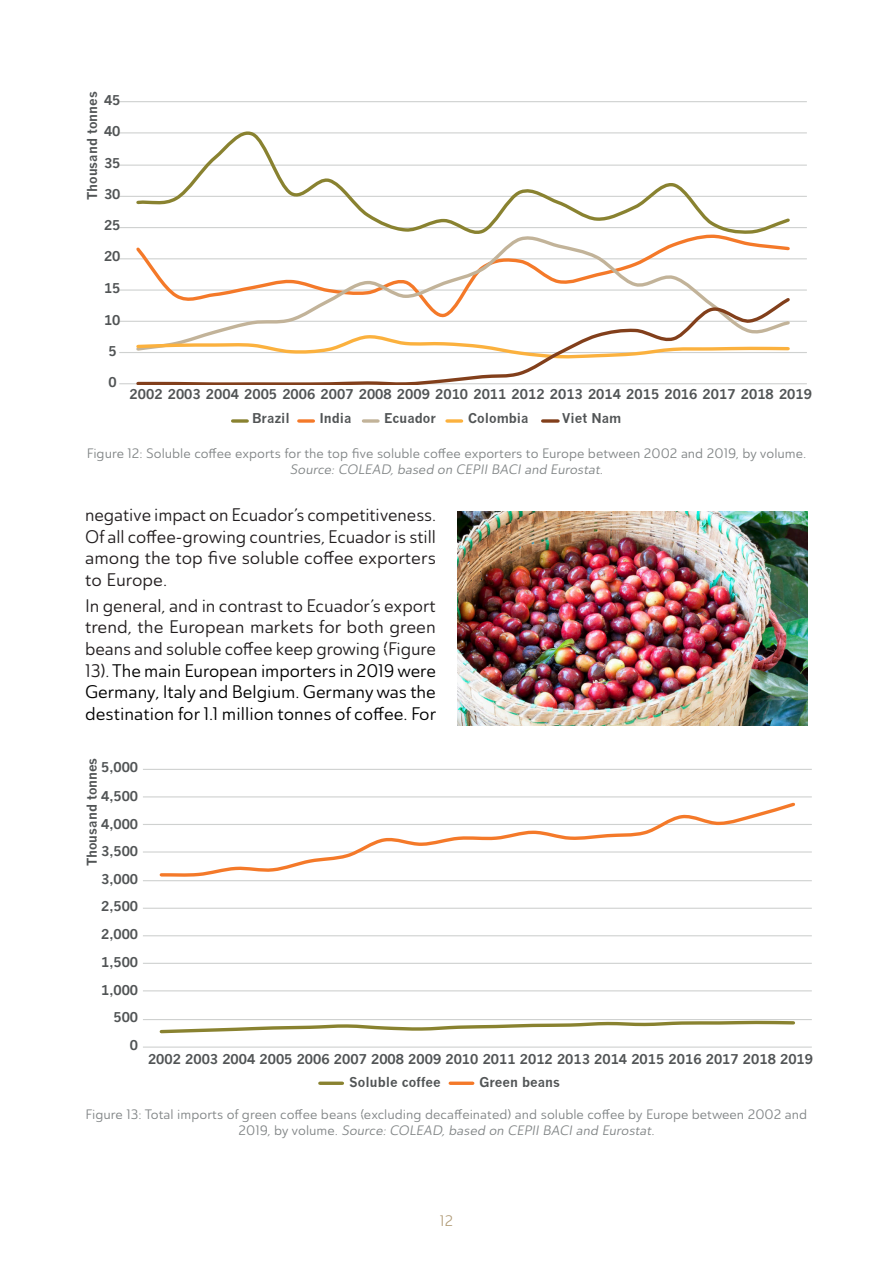
<style>
.page{position:relative;width:893px;height:1263px;background:#fff}
.page>*{position:absolute;margin:0;border:0;box-sizing:border-box;transform-origin:0 0}
.Body{font:18px/21.6px "Ainslie Sans Nor Reg";color:#231f20;text-align:justify}
.t1{font:15px "Ainslie Nor Boo";color:#ae9872}
.légendes{font:13.5px/16.2px "Ainslie Sans Nor Reg";color:#828687;text-align:center}
.t2{font:700 13.2px "News Gothic";color:#515455}
.s1{font-style:italic}
.s2{color:#000}
</style>
<div class="page">
<hr style="left:143px;top:1019px;width:669px;height:1px;background:#cfd1d0">
<hr style="left:143px;top:990px;width:669px;height:1px;background:#cfd1d0">
<hr style="left:143px;top:963px;width:669px;height:1px;background:#cfd1d0">
<hr style="left:143px;top:935px;width:669px;height:1px;background:#cfd1d0">
<hr style="left:143px;top:908px;width:669px;height:1px;background:#cfd1d0">
<hr style="left:143px;top:880px;width:669px;height:1px;background:#cfd1d0">
<hr style="left:143px;top:851px;width:669px;height:1px;background:#cfd1d0">
<hr style="left:143px;top:824px;width:669px;height:1px;background:#cfd1d0">
<hr style="left:143px;top:796px;width:669px;height:1px;background:#cfd1d0">
<hr style="left:143px;top:769px;width:669px;height:1px;background:#cfd1d0">
<hr style="left:143px;top:1046px;width:669px;height:2px;background:#cfd1d0">
<svg style="left:159px;top:1020px;width:636px;height:14px"></svg>
<svg style="left:158px;top:802px;width:640px;height:75px"></svg>
<svg style="left:320px;top:1081px;width:22px;height:4px"></svg>
<svg style="left:450px;top:1081px;width:23px;height:4px"></svg>
<img style="left:457px;top:512px;width:351px;height:214px">
<hr style="left:119px;top:352px;width:688px;height:1px;background:#cfd1d0">
<hr style="left:119px;top:321px;width:688px;height:1px;background:#cfd1d0">
<hr style="left:119px;top:289px;width:688px;height:2px;background:#cfd1d0">
<hr style="left:119px;top:258px;width:688px;height:1px;background:#cfd1d0">
<hr style="left:119px;top:227px;width:688px;height:1px;background:#cfd1d0">
<hr style="left:119px;top:196px;width:688px;height:1px;background:#cfd1d0">
<hr style="left:119px;top:165px;width:688px;height:1px;background:#cfd1d0">
<hr style="left:119px;top:132px;width:688px;height:1px;background:#cfd1d0">
<hr style="left:119px;top:101px;width:688px;height:1px;background:#cfd1d0">
<hr style="left:119px;top:383px;width:688px;height:1px;background:#cfd1d0">
<svg style="left:134px;top:131px;width:658px;height:100px"></svg>
<svg style="left:134px;top:231px;width:658px;height:90px"></svg>
<svg style="left:135px;top:295px;width:658px;height:89px"></svg>
<svg style="left:233px;top:419px;width:14px;height:4px"></svg>
<svg style="left:299px;top:419px;width:14px;height:4px"></svg>
<svg style="left:363px;top:419px;width:15px;height:4px"></svg>
<svg style="left:447px;top:419px;width:15px;height:4px"></svg>
<svg style="left:543px;top:419px;width:15px;height:4px"></svg>
<p class="t2" style="left:84px;top:200px;width:110px;rotate:-90deg">Thousand tonnes</p>
<p class="t2" style="left:104px;top:92px;width:18px">45</p>
<p class="t2" style="left:104px;top:123px;width:18px">40</p>
<p class="t2" style="left:104px;top:155px;width:18px">35</p>
<p class="t2" style="left:104px;top:186px;width:18px">30</p>
<p class="t2" style="left:104px;top:217px;width:18px">25</p>
<p class="t2" style="left:104px;top:248px;width:18px">20</p>
<p class="t2" style="left:104px;top:280px;width:18px">15</p>
<p class="t2" style="left:104px;top:312px;width:18px">10</p>
<p class="t2" style="left:108px;top:343px;width:10px">5</p>
<p class="t2" style="left:108px;top:374px;width:10px">0</p>
<p class="t2" style="left:130px;top:386px;width:684px">2002 2003 2004 2005 2006 2007 2008 2009 2010 2011 2012 2013 2014 2015 2016 2017 2018 2019</p>
<p class="t2" style="left:252px;top:410px;width:39px">Brazil</p>
<p class="t2" style="left:319px;top:410px;width:34px">India</p>
<p class="t2" style="left:384px;top:410px;width:54px">Ecuador</p>
<p class="t2" style="left:468px;top:410px;width:62px">Colombia</p>
<p class="t2" style="left:562px;top:410px;width:60px">Viet Nam</p>
<p class="légendes" style="left:87px;top:445px;width:723px">Figure 12: Soluble coffee exports for the top five soluble coffee exporters to Europe between 2002 and 2019, by volume<span class="s1">.<br>Source: COLEAD, based on CEPII BACI and Eurostat.</span></p>
<p class="Body" style="left:85px;top:504px;width:352px">negative impact on Ecuador’s competitiveness.<br>Of all coffee-growing countries, Ecuador is still among the top five soluble coffee exporters to Europe.</p>
<p class="Body" style="left:85px;top:595px;width:353px">In general, and in contrast to Ecuador’s export trend, the European markets for both green beans and soluble coffee keep growing (Figure 13). <span class="s2">The main European importers in 2019 were Germany, Italy and Belgium. Germany was the destination for 1.1 million tonnes of coffee. For</span></p>
<p class="t2" style="left:84px;top:866px;width:110px;rotate:-90deg">Thousand tonnes</p>
<p class="t2" style="left:101px;top:759px;width:39px">5,000</p>
<p class="t2" style="left:101px;top:788px;width:39px">4,500</p>
<p class="t2" style="left:101px;top:816px;width:39px">4,000</p>
<p class="t2" style="left:101px;top:843px;width:39px">3,500</p>
<p class="t2" style="left:101px;top:871px;width:39px">3,000</p>
<p class="t2" style="left:101px;top:898px;width:39px">2,500</p>
<p class="t2" style="left:101px;top:926px;width:39px">2,000</p>
<p class="t2" style="left:101px;top:954px;width:39px">1,500</p>
<p class="t2" style="left:101px;top:982px;width:39px">1,000</p>
<p class="t2" style="left:113px;top:1009px;width:26px">500</p>
<p class="t2" style="left:130px;top:1037px;width:10px">0</p>
<p class="t2" style="left:148px;top:1051px;width:667px">2002 2003 2004 2005 2006 2007 2008 2009 2010 2011 2012 2013 2014 2015 2016 2017 2018 2019</p>
<p class="t2" style="left:349px;top:1074px;width:93px">Soluble coffee</p>
<p class="t2" style="left:479px;top:1074px;width:82px">Green beans</p>
<p class="légendes" style="left:86px;top:1106px;width:723px">Figure 13: Total imports of green coffee beans (excluding decaffeinated) and soluble coffee by Europe between 2002 and<br>2 0 1 9 , by v o l u m e <span class="s1">. Source: COLEAD, based on CEPII BACI and Eurostat.</span></p>
<p class="t1" style="left:440px;top:1211px;width:15px">12</p>
</div>
